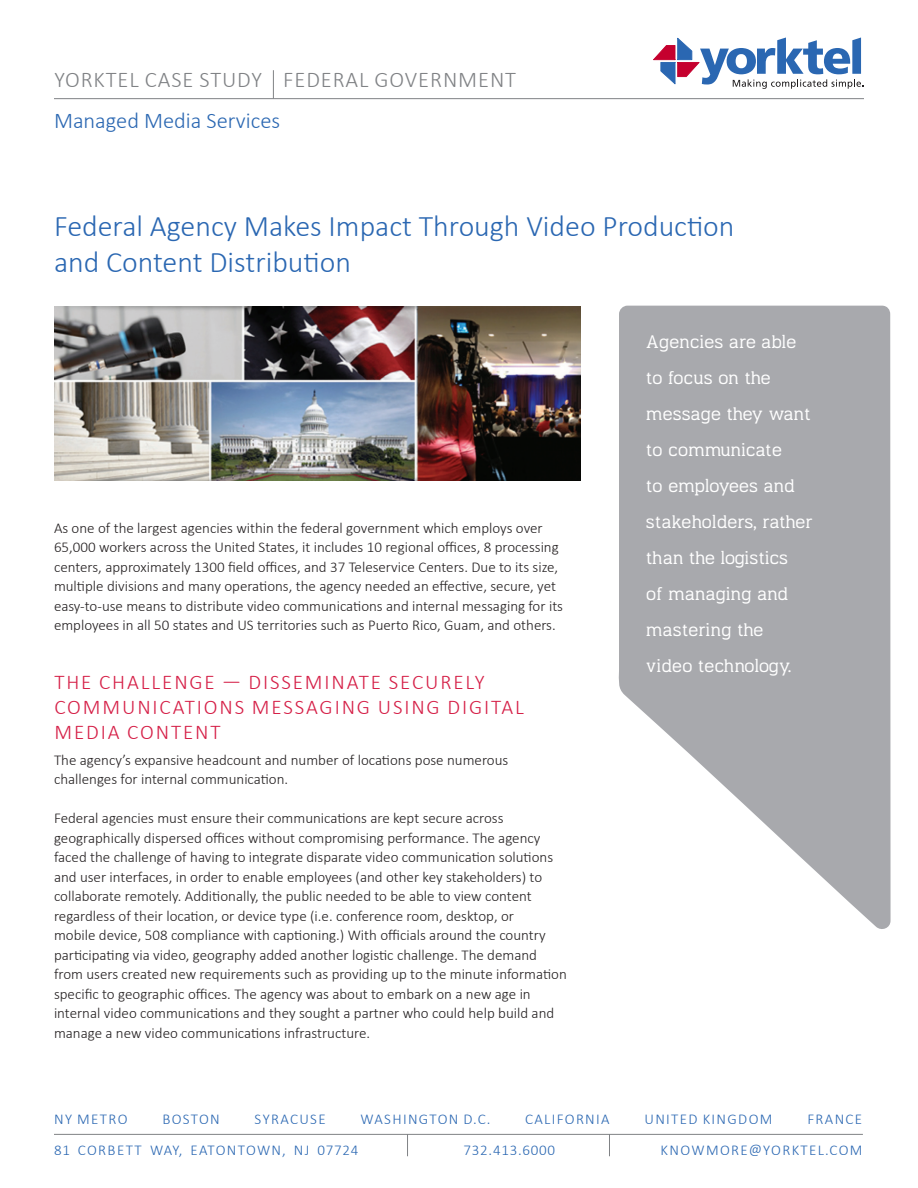
<style>
.page{position:relative;width:918px;height:1188px;background:#fff}
.page>*{position:absolute;margin:0;border:0;box-sizing:border-box;transform-origin:0 0}
.intro_type{font:300 30px/36px "Calibri";color:#2a67b2}
.t1{font:300 22.5px "Calibri";letter-spacing:.04em;color:#808285}
.top_header{font:300 22.5px "Calibri";color:#2a67b2}
.red_head{font:300 21px/25.2px "Calibri";letter-spacing:.09em;color:#d51e46}
.callout_type{font:300 18px/36px "Endzone";letter-spacing:.01em;color:#fff}
.reg_type{font:300 15px/19.5px "Calibri";color:#231f20}
.t2{font:300 15px "Calibri";letter-spacing:.09em;color:#2a67b2}
.t3{font:300 15px "Calibri";letter-spacing:.05em;color:#2a67b2}
</style>
<div class="page">
<svg style="left:618px;top:306px;width:273px;height:623px;fill:#a8a9ad"></svg>
<svg style="left:653px;top:38px;width:211px;height:51px"></svg>
<hr style="left:54px;top:98px;width:810px;height:1px;background:#808285">
<img style="left:54px;top:306px;width:526px;height:175px">
<hr style="left:54px;top:1134px;width:809px;height:1px;background:#808285">
<svg style="left:407px;top:1135px;width:1px;height:21px"></svg>
<svg style="left:609px;top:1135px;width:1px;height:21px"></svg>
<svg style="left:273px;top:70px;width:1px;height:28px"></svg>
<p class="t1" style="left:54px;top:66px;width:463px">YORKTEL CASE STUDY FEDERAL GOVERNMENT</p>
<p class="top_header" style="left:54px;top:106px;width:228px">Managed Media Services</p>
<p class="intro_type" style="left:54px;top:207px;width:682px">Federal Agency Makes Impact Through Video Production and Content Distribution</p>
<p class="reg_type" style="left:54px;top:517px;width:511px">As one of the largest agencies within the federal government which employs over 65,000 workers across the United States, it includes 10 regional offices, 8 processing centers, approximately 1300 field offices, and 37 Teleservice Centers. Due to its size, multiple divisions and many operations, the agency needed an effective, secure, yet easy-to-use means to distribute video communications and internal messaging for its employees in all 50 states and US territories such as Puerto Rico, Guam, and others.</p>
<p class="red_head" style="left:54px;top:668px;width:471px">THE CHALLENGE — DISSEMINATE SECURELY<br>COMMUNICATIONS MESSAGING USING DIGITAL<br>MEDIA CONTENT</p>
<p class="reg_type" style="left:54px;top:750px;width:456px">The agency’s expansive headcount and number of locations pose numerous challenges for internal communication.</p>
<p class="reg_type" style="left:54px;top:808px;width:514px">Federal agencies must ensure their communications are kept secure across geographically dispersed offices without compromising performance. The agency faced the challenge of having to integrate disparate video communication solutions and user interfaces, in order to enable employees (and other key stakeholders) to collaborate remotely. Additionally, the public needed to be able to view content regardless of their location, or device type (i.e. conference room, desktop, or<br>mobile device, 508 compliance with captioning.) With officials around the country participating via video, geography added another logistic challenge. The demand from users created new requirements such as providing up to the minute information specific to geographic offices. The agency was about to embark on a new age in internal video communications and they sought a partner who could help build and manage a new video communications infrastructure.</p>
<p class="callout_type" style="left:646px;top:324px;width:168px">Agencies are able to focus on the message they want to communicate<br>to employees and stakeholders, rather than the logistics<br>of managing and mastering the video technology.</p>
<p class="t2" style="left:54px;top:1109px;width:75px">NY METRO</p>
<p class="t2" style="left:162px;top:1109px;width:59px">BOSTON</p>
<p class="t2" style="left:255px;top:1109px;width:73px">SYRACUSE</p>
<p class="t2" style="left:361px;top:1109px;width:131px">WASHINGTON D.C.</p>
<p class="t2" style="left:525px;top:1109px;width:86px">CALIFORNIA</p>
<p class="t2" style="left:645px;top:1109px;width:130px">UNITED KINGDOM</p>
<p class="t2" style="left:807px;top:1109px;width:56px">FRANCE</p>
<p class="t2" style="left:54px;top:1141px;width:306px">81 CORBETT WAY, EATONTOWN, NJ 07724</p>
<p class="t3" style="left:464px;top:1141px;width:93px">732.413.6000</p>
<p class="t2" style="left:661px;top:1141px;width:203px">KNOWMORE@YORKTEL.COM</p>
</div>
